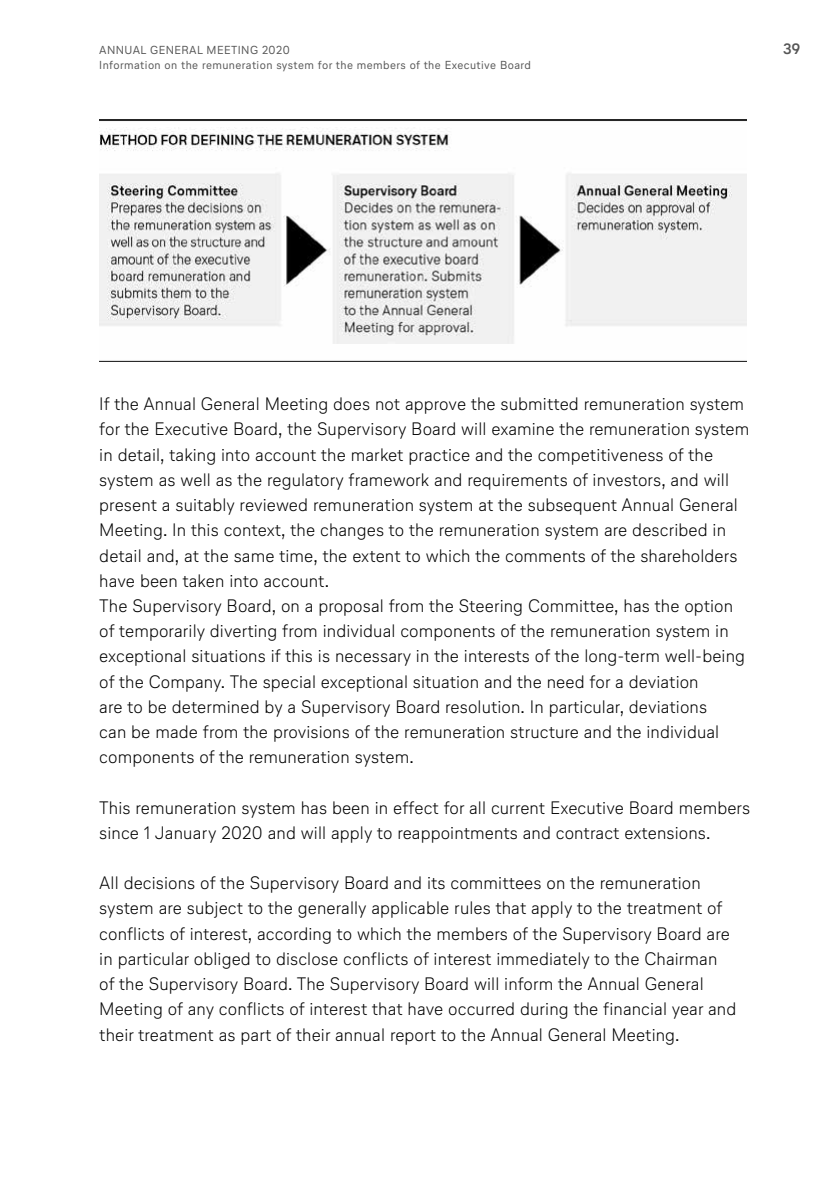
<style>
.page{position:relative;width:840px;height:1191px;background:#fff}
.page>*{position:absolute;margin:0;border:0;box-sizing:border-box;transform-origin:0 0}
.t1{font:300 18px/25.2px "Lufthansa Text";letter-spacing:.005em;color:#000}
.t2{font:700 15px "Lufthansa Text";color:#565656}
.t3{font:11.6px "Lufthansa Text";letter-spacing:.035em;color:#565656}
</style>
<div class="page">
<img style="left:99px;top:119px;width:646px;height:242px">
<p class="t3" style="left:99px;top:42px;width:192px">ANNUAL GENERAL MEETING 2020</p>
<p class="t2" style="left:782px;top:39px;width:19px">39</p>
<p class="t3" style="left:99px;top:57px;width:433px">Information on the remuneration system for the members of the Executive Board</p>
<p class="t1" style="left:99px;top:391px;width:651px">If the Annual General Meeting does not approve the submitted remuneration system for the Executive Board, the Supervisory Board will examine the remuneration system in detail, taking into account the market practice and the competitiveness of the system as well as the regulatory framework and requirements of investors, and will present a suitably reviewed remuneration system at the subsequent Annual General Meeting. In this context, the changes to the remuneration system are described in detail and, at the same time, the extent to which the comments of the shareholders have been taken into account.<br>The Supervisory Board, on a proposal from the Steering Committee, has the option of temporarily diverting from individual components of the remuneration system in exceptional situations if this is necessary in the interests of the long-term well-being of the Company. The special exceptional situation and the need for a deviation<br>are to be determined by a Supervisory Board resolution. In particular, deviations<br>can be made from the provisions of the remuneration structure and the individual components of the remuneration system.</p>
<p class="t1" style="left:99px;top:794px;width:652px">This remuneration system has been in effect for all current Executive Board members since 1 January 2020 and will apply to reappointments and contract extensions.</p>
<p class="t1" style="left:99px;top:870px;width:638px">All decisions of the Supervisory Board and its committees on the remuneration system are subject to the generally applicable rules that apply to the treatment of conflicts of interest, according to which the members of the Supervisory Board are in particular obliged to disclose conflicts of interest immediately to the Chairman of the Supervisory Board. The Supervisory Board will inform the Annual General Meeting of any conflicts of interest that have occurred during the financial year and their treatment as part of their annual report to the Annual General Meeting.</p>
</div>
